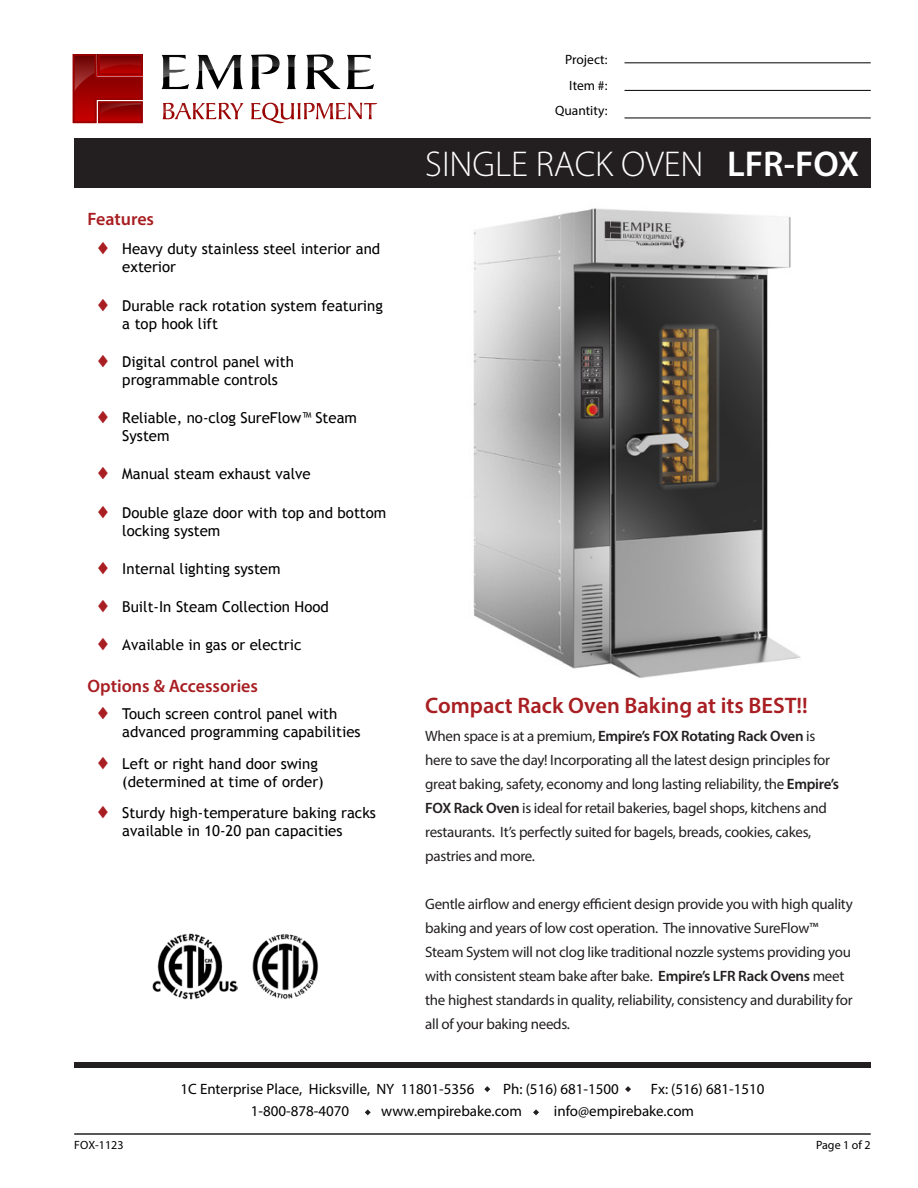
<style>
.page{position:relative;width:918px;height:1188px;background:#fff}
.page>*{position:absolute;margin:0;border:0;box-sizing:border-box;transform-origin:0 0}
.t1{font:300 36px "Myriad Pro";color:#fff}
.t2{font:600 22.5px "Myriad Pro";color:#a81e22}
.List_Title{font:600 18px "Myriad Pro";color:#a81e22}
.t3{font:15px/24px "Myriad Pro";letter-spacing:-.02em;color:#231f20}
.t4{font:15px/18px "Trebuchet MS";color:#000}
.t5{font:15px "Myriad Pro";color:#000}
.t6{font:13.5px/25.5px "Myriad Pro";color:#000;text-align:right}
.t7{font:12px "Myriad Pro";color:#000}
.s1{color:#a81e22}
.s2{font-weight:600}
</style>
<div class="page">
<hr style="left:74px;top:1133px;width:797px;height:2px;background:#231f20">
<div style="left:74px;top:138px;width:797px;height:49px;background:#231f20"></div>
<div style="left:74px;top:1062px;width:797px;height:6px;background:#231f20"></div>
<svg style="left:484px;top:1086px;width:6px;height:6px"></svg>
<svg style="left:533px;top:1109px;width:6px;height:6px"></svg>
<svg style="left:365px;top:1109px;width:6px;height:6px"></svg>
<svg style="left:625px;top:1086px;width:6px;height:6px"></svg>
<hr style="left:625px;top:63px;width:246px;height:1px;background:#000">
<hr style="left:625px;top:90px;width:246px;height:1px;background:#000">
<hr style="left:625px;top:118px;width:246px;height:1px;background:#000">
<svg style="left:73px;top:54px;width:70px;height:69px;background:#9c0909"></svg>
<svg style="left:163px;top:103px;width:214px;height:20px"></svg>
<svg style="left:161px;top:54px;width:213px;height:36px"></svg>
<img style="left:152px;top:933px;width:85px;height:67px">
<img style="left:252px;top:934px;width:67px;height:65px">
<img style="left:473px;top:208px;width:328px;height:470px">
<p class="t6" style="left:555px;top:47px;width:54px">Project:<br>Item #:<br>Quantity:</p>
<p class="List_Title" style="left:88px;top:208px;width:68px">Features</p>
<p class="t4" style="left:122px;top:240px;width:259px;text-indent:-27px"><span class="s1">♦</span> Heavy duty stainless steel interior and exterior</p>
<p class="t4" style="left:122px;top:297px;width:262px;text-indent:-27px"><span class="s1">♦</span> Durable rack rotation system featuring a top hook lift</p>
<p class="t4" style="left:122px;top:353px;width:173px;text-indent:-27px"><span class="s1">♦</span> Digital control panel with programmable controls</p>
<p class="t4" style="left:122px;top:409px;width:236px;text-indent:-27px"><span class="s1">♦</span> Reliable, no-clog SureFlow™ Steam<br>System</p>
<p class="t4" style="left:95px;top:465px;width:217px"><span class="s1">♦</span> Manual steam exhaust valve</p>
<p class="t4" style="left:122px;top:504px;width:266px;text-indent:-27px"><span class="s1">♦</span> Double glaze door with top and bottom locking system</p>
<p class="t4" style="left:95px;top:560px;width:187px"><span class="s1">♦</span> Internal lighting system</p>
<p class="t4" style="left:95px;top:598px;width:235px"><span class="s1">♦</span> Built-In Steam Collection Hood</p>
<p class="t4" style="left:95px;top:636px;width:208px"><span class="s1">♦</span> Available in gas or electric</p>
<p class="List_Title" style="left:88px;top:674px;width:172px">Options &amp; Accessories</p>
<p class="t4" style="left:122px;top:705px;width:240px;text-indent:-27px"><span class="s1">♦</span> Touch screen control panel with advanced programming capabilities</p>
<p class="t4" style="left:122px;top:755px;width:203px;text-indent:-27px"><span class="s1">♦</span> Left or right hand door swing (determined at time of order)</p>
<p class="t4" style="left:95px;top:804px;width:282px;text-align:center"><span class="s1">♦</span> Sturdy high-temperature baking racks available in 10-20 pan capacities</p>
<p class="t1" style="left:425px;top:142px;width:435px">SINGLE RACK OVEN <span class="s2">LFR-FOX</span></p>
<p class="t2" style="left:425px;top:691px;width:384px">Compact Rack Oven Baking at its BEST!!</p>
<p class="t3" style="left:425px;top:724px;width:415px">When space is at a premium, <span class="s2">Empire’s FOX Rotating Rack Oven</span> is here to save the day! Incorporating all the latest design principles for great baking, safety, economy and long lasting reliability, the <span class="s2">Empire’s FOX Rack Oven</span> is ideal for retail bakeries, bagel shops, kitchens and restaurants. It’s perfectly suited for bagels, breads, cookies, cakes, pastries and more.</p>
<p class="t3" style="left:425px;top:892px;width:429px">Gentle airflow and energy efficient design provide you with high quality baking and years of low cost operation. The innovative SureFlow™ Steam System will not clog like traditional nozzle systems providing you with consistent steam bake after bake. <span class="s2">Empire’s LFR Rack Ovens</span> meet the highest standards in quality, reliability, consistency and durability for all of your baking needs.</p>
<p class="t7" style="left:74px;top:1137px;width:51px">FOX-1123</p>
<p class="t5" style="left:180px;top:1080px;width:296px">1C Enterprise Place, Hicksville, NY 11801-5356</p>
<p class="t5" style="left:503px;top:1080px;width:117px">Ph: (516) 681-1500</p>
<p class="t5" style="left:651px;top:1080px;width:115px">Fx: (516) 681-1510</p>
<p class="t5" style="left:251px;top:1102px;width:100px">1-800-878-4070</p>
<p class="t5" style="left:381px;top:1102px;width:142px">www.empirebake.com</p>
<p class="t5" style="left:554px;top:1102px;width:142px">info@empirebake.com</p>
<p class="t7" style="left:816px;top:1137px;width:56px">Page 1 of 2</p>
</div>
